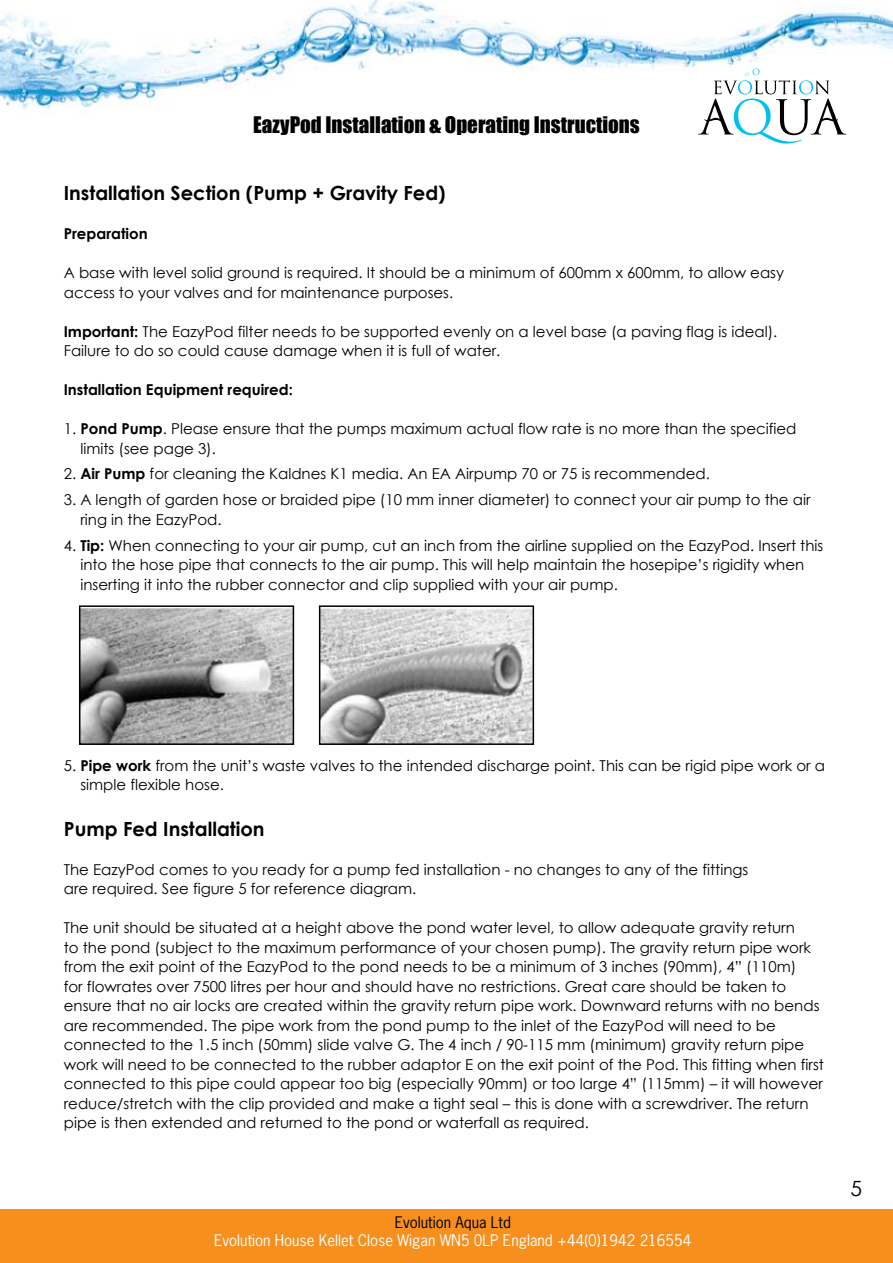
<style>
.page{position:relative;width:893px;height:1263px;background:#fff}
.page>*{position:absolute;margin:0;border:0;box-sizing:border-box;transform-origin:0 0}
.t1{font:21px "Impact";color:#000}
.t2{font:21px "Century Gothic";color:#000}
.t3{font:700 19.5px "Century Gothic";color:#000}
.t4{font:15px/19.5px "Century Gothic";color:#000}
.t5{font:15px "News Gothic Std";color:#fff}
.t6{font:700 15px "Century Gothic";color:#000}
.t7{font:15px "News Gothic Std";color:#000}
.s1{font-weight:700}
</style>
<div class="page">
<img style="left:0;top:0;width:893px;height:135px">
<svg style="left:698px;top:68px;width:148px;height:76px"></svg>
<div style="left:0;top:1210px;width:893px;height:53px;background:#f78f1e"></div>
<img style="left:82px;top:608px;width:209px;height:134px">
<div style="left:79px;top:605px;width:215px;height:140px;border:2px solid #000"></div>
<img style="left:322px;top:608px;width:209px;height:134px">
<div style="left:319px;top:605px;width:215px;height:140px;border:2px solid #000"></div>
<h1 class="t1" style="left:253px;top:109px;width:388px">EazyPod Installation &amp; Operating Instructions</h1>
<h2 class="t3" style="left:64px;top:178px;width:383px">Installation Section (Pump + Gravity Fed)</h2>
<p class="t6" style="left:64px;top:222px;width:85px">Preparation</p>
<p class="t4" style="left:64px;top:263px;width:722px">A base with level solid ground is required. It should be a minimum of 600mm x 600mm, to allow easy access to your valves and for maintenance purposes.</p>
<p class="t4" style="left:64px;top:321px;width:715px"><span class="s1">Important:</span> The EazyPod filter needs to be supported evenly on a level base (a paving flag is ideal).<br>Failure to do so could cause damage when it is full of water.</p>
<p class="t6" style="left:64px;top:378px;width:231px">Installation Equipment required:</p>
<p class="t4" style="left:80px;top:419px;width:718px;text-indent:-17px">1. <span class="s1">Pond Pump</span>. Please ensure that the pumps maximum actual flow rate is no more than the specified limits (see page 3).</p>
<p class="t4" style="left:64px;top:464px;width:648px">2. <span class="s1">Air Pump</span> for cleaning the Kaldnes K1 media. An EA Airpump 70 or 75 is recommended.</p>
<p class="t4" style="left:80px;top:490px;width:732px;text-indent:-17px">3. A length of garden hose or braided pipe (10 mm inner diameter) to connect your air pump to the air ring in the EazyPod.</p>
<p class="t4" style="left:80px;top:535px;width:744px;text-indent:-17px">4. <span class="s1">Tip:</span> When connecting to your air pump, cut an inch from the airline supplied on the EazyPod. Insert this into the hose pipe that connects to the air pump. This will help maintain the hosepipe’s rigidity when inserting it into the rubber connector and clip supplied with your air pump.</p>
<p class="t4" style="left:80px;top:755px;width:746px;text-indent:-17px">5. <span class="s1">Pipe work</span> from the unit’s waste valves to the intended discharge point. This can be rigid pipe work or a simple flexible hose.</p>
<h2 class="t3" style="left:64px;top:814px;width:202px">Pump Fed Installation</h2>
<p class="t4" style="left:64px;top:859px;width:686px">The EazyPod comes to you ready for a pump fed installation - no changes to any of the fittings are required. See figure 5 for reference diagram.</p>
<p class="t4" style="left:64px;top:918px;width:762px">The unit should be situated at a height above the pond water level, to allow adequate gravity return<br>to the pond (subject to the maximum performance of your chosen pump). The gravity return pipe work from the exit point of the EazyPod to the pond needs to be a minimum of 3 inches (90mm), 4” (110m)<br>for flowrates over 7500 litres per hour and should have no restrictions. Great care should be taken to ensure that no air locks are created within the gravity return pipe work. Downward returns with no bends are recommended. The pipe work from the pond pump to the inlet of the EazyPod will need to be connected to the 1.5 inch (50mm) slide valve G. The 4 inch / 90-115 mm (minimum) gravity return pipe work will need to be connected to the rubber adaptor E on the exit point of the Pod. This fitting when first connected to this pipe could appear too big (especially 90mm) or too large 4” (115mm) – it will however reduce/stretch with the clip provided and make a tight seal – this is done with a screwdriver. The return pipe is then extended and returned to the pond or waterfall as required.</p>
<p class="t7" style="left:395px;top:1212px;width:118px">Evolution Aqua Ltd</p>
<p class="t5" style="left:214px;top:1230px;width:479px">Evolution House Kellet Close Wigan WN5 0LP England +44(0)1942 216554</p>
<h1 class="t2" style="left:850px;top:1174px;width:13px">5</h1>
</div>
